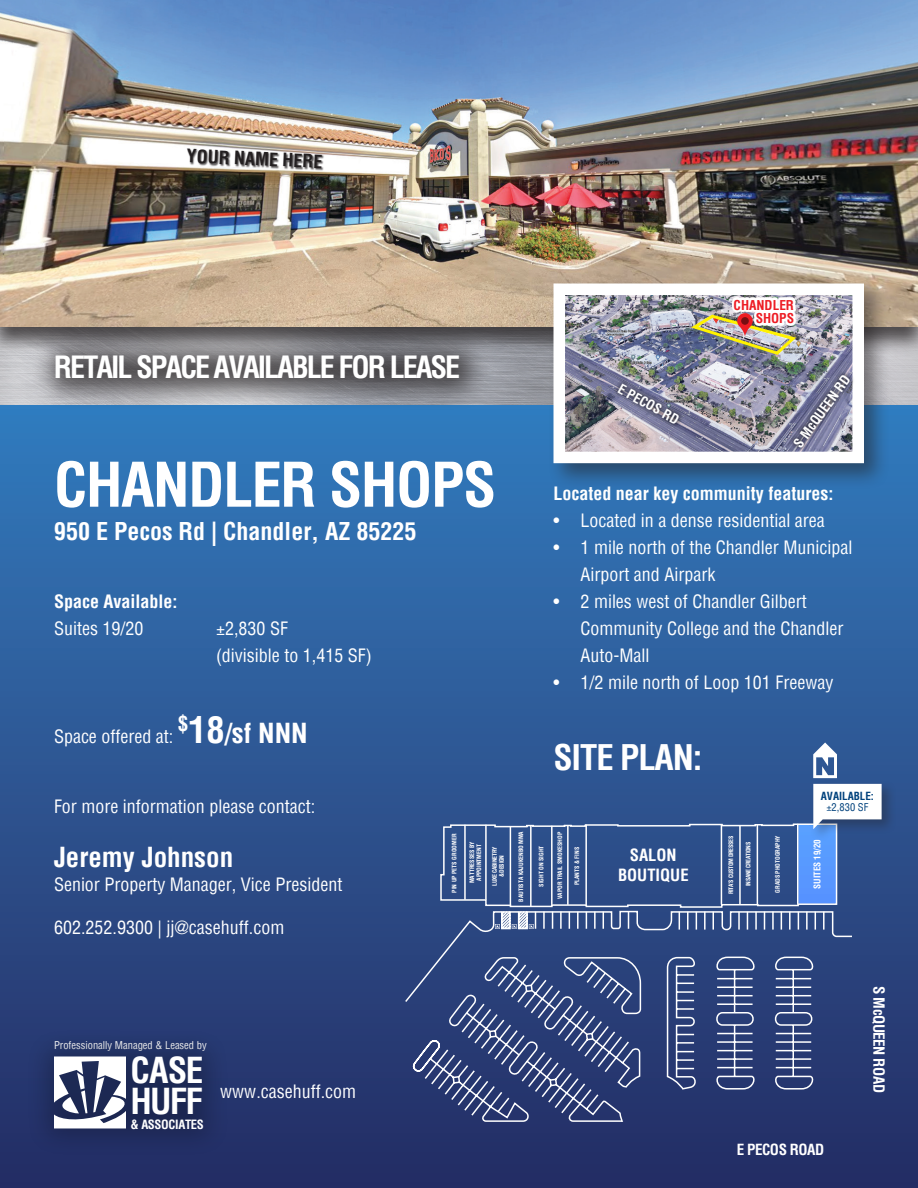
<style>
.page{position:relative;width:918px;height:1188px;background:#fff}
.page>*{position:absolute;margin:0;border:0;box-sizing:border-box;transform-origin:0 0}
.t1{font:700 condensed 60px "Helvetica";letter-spacing:-.025em;color:#fff}
.t2{font:700 condensed 34.95px "Helvetica";letter-spacing:-.04em;color:#fff}
.t3{font:700 condensed 34.5px "Helvetica";letter-spacing:-.03em;color:#fff}
.t4{font:700 condensed 30px "Helvetica";letter-spacing:-.065em;color:#fff}
.t5{font:700 condensed 27px "Helvetica";color:#fff}
.t6{font:700 condensed 24px "Helvetica";color:#fff}
.t7{font:condensed 18px/27px "Helvetica";color:#fff}
.t8{font:700 condensed 18px "Helvetica";color:#fff}
.t9{font:700 condensed 18px "Helvetica";color:#231f20}
.t10{font:700 condensed 16.5px "Helvetica";color:#fff}
.t11{font:700 condensed 15px "Helvetica";letter-spacing:-.03em;color:#fff}
.t12{font:700 condensed 13.5px "Helvetica";color:#fff}
.t13{font:700 condensed 13.2px "Helvetica";color:#ed1c24}
.t14{font:700 condensed 12.45px "Helvetica";letter-spacing:-.025em;color:#fff}
.t15{font:700 condensed 10.95px "Helvetica";color:#00417c}
.t16{font:condensed 10.5px "Helvetica";color:#fff}
.t17{font:condensed 10.5px "Helvetica";color:#00417c}
.t18{font:700 condensed 9px "Helvetica";color:#fff}
.t19{font:700 condensed 6px/7.2px "Helvetica";color:#fff;text-align:center}
.t20{font:700 condensed 6px/7.2px "Helvetica";letter-spacing:-.05em;color:#fff;text-align:center}
.s1{font-size:36px}
</style>
<div class="page">
<img style="left:0;top:0;width:918px;height:326px">
<div style="left:0;top:405px;width:918px;height:783px;background:linear-gradient(to bottom,#327bbe,#252c62)"></div>
<div style="left:187px;top:149px;width:138px;height:21px;background:#231f20;opacity:.75"></div>
<svg style="left:404px;top:823px;width:450px;height:230px;background:#2c457e"></svg>
<svg style="left:411px;top:822px;width:414px;height:301px;background:#3d5387"></svg>
<div style="left:31px;top:330px;width:461px;height:81px;background:#231f20;opacity:.75"></div>
<div style="left:25px;top:1027px;width:207px;height:131px;background:#000;opacity:.25"></div>
<svg style="left:54px;top:1056px;width:73px;height:72px"></svg>
<div style="left:548px;top:278px;width:342px;height:212px;background:#231f20;opacity:.5"></div>
<img style="left:567px;top:296px;width:284px;height:154px">
<div style="left:554px;top:283px;width:310px;height:180px;border:12px solid #fff"></div>
<div style="left:788px;top:370px;width:67px;height:82px;background:#000;opacity:.5"></div>
<div style="left:612px;top:379px;width:72px;height:50px;background:#000;opacity:.5"></div>
<img style="left:691px;top:313px;width:108px;height:44px">
<svg style="left:732px;top:298px;width:64px;height:28px"></svg>
<div style="left:810px;top:781px;width:86px;height:62px;background:#231f20;opacity:.35"></div>
<svg style="left:798px;top:784px;width:84px;height:120px"></svg>
<svg style="left:813px;top:742px;width:24px;height:36px"></svg>
<p class="t9" style="left:187px;top:144px;width:138px;rotate:2deg">YOUR NAME HERE</p>
<p class="t4" style="left:54px;top:347px;width:408px">RETAIL SPACE AVAILABLE FOR LEASE</p>
<p class="t1" style="left:54px;top:445px;width:444px">CHANDLER SHOPS</p>
<p class="t6" style="left:54px;top:515px;width:364px">950 E Pecos Rd | Chandler, AZ 85225</p>
<p class="t8" style="left:54px;top:589px;width:125px">Space Available:</p>
<p class="t7" style="left:54px;top:614px;width:91px">Suites 19/20</p>
<p class="t7" style="left:216px;top:614px;width:73px">±2,830 SF</p>
<p class="t7" style="left:216px;top:641px;width:157px">(divisible to 1,415 SF)</p>
<p class="t5" style="left:178px;top:715px;width:131px"><sup>$</sup><span class="s1">18</span>/sf NNN</p>
<p class="t7" style="left:54px;top:722px;width:121px">Space offered at:</p>
<p class="t12" style="left:623px;top:380px;width:69px;rotate:29deg">E PECOS RD</p>
<p class="t13" style="left:734px;top:297px;width:62px">CHANDLER</p>
<p class="t13" style="left:756px;top:310px;width:40px">SHOPS</p>
<p class="t12" style="left:790px;top:440px;width:87px;rotate:-54deg">S McQUEEN RD</p>
<p class="t8" style="left:554px;top:481px;width:281px">Located near key community features:</p>
<p class="t7" style="left:554px;top:506px;width:273px">• Located in a dense residential area</p>
<p class="t7" style="left:580px;top:533px;width:273px;text-indent:-27px">• 1 mile north of the Chandler Municipal<br>Airport and Airpark</p>
<p class="t7" style="left:580px;top:587px;width:264px;text-indent:-27px">• 2 miles west of Chandler Gilbert<br>Community College and the Chandler<br>Auto-Mall</p>
<p class="t7" style="left:554px;top:668px;width:281px">• 1/2 mile north of Loop 101 Freeway</p>
<p class="t3" style="left:554px;top:734px;width:150px">SITE PLAN:</p>
<p class="t7" style="left:54px;top:792px;width:263px">For more information please contact:</p>
<p class="t5" style="left:54px;top:839px;width:181px">Jeremy Johnson</p>
<p class="t7" style="left:54px;top:870px;width:290px">Senior Property Manager, Vice President</p>
<p class="t7" style="left:54px;top:914px;width:232px">602.252.9300 | jj@casehuff.com</p>
<p class="t16" style="left:54px;top:1038px;width:154px">Professionally Managed &amp; Leased by</p>
<p class="t2" style="left:130px;top:1047px;width:74px">CASE</p>
<p class="t2" style="left:130px;top:1078px;width:74px">HUFF</p>
<p class="t14" style="left:130px;top:1116px;width:75px">&amp; ASSOCIATES</p>
<p class="t7" style="left:220px;top:1078px;width:137px">www.casehuff.com</p>
<p class="t19" style="left:517px;top:902px;width:72px;rotate:-90deg">BAUTISTA KAJUKENBO MMA</p>
<p class="t19" style="left:556px;top:899px;width:68px;rotate:-90deg">VAPOR TRAIL SMOKESHOP</p>
<p class="t19" style="left:774px;top:893px;width:59px;rotate:-90deg">GRADS PHOTOGRAPHY</p>
<p class="t19" style="left:451px;top:893px;width:60px;rotate:-90deg">PIN UP PETS GROOMER</p>
<p class="t19" style="left:538px;top:887px;width:43px;rotate:-90deg">SIGHT ON SIGHT</p>
<p class="t10" style="left:630px;top:844px;width:48px">SALON</p>
<p class="t20" style="left:727px;top:894px;width:60px;rotate:-90deg">RITA’S CUSTOM DRESSES</p>
<p class="t20" style="left:745px;top:886px;width:46px;rotate:-90deg">INSANE CREATIONS</p>
<p class="t19" style="left:468px;top:883px;width:43px;rotate:-90deg">MATTRESSES BY<br>APPOINTMENT</p>
<p class="t20" style="left:491px;top:886px;width:40px;rotate:-90deg">LUXE CABINETRY &amp; DESIGN</p>
<p class="t19" style="left:573px;top:885px;width:40px;rotate:-90deg">PLANTS &amp; FINS</p>
<p class="t10" style="left:618px;top:864px;width:72px">BOUTIQUE</p>
<p class="t15" style="left:821px;top:789px;width:55px">AVAILABLE:</p>
<p class="t17" style="left:826px;top:800px;width:44px">±2,830 SF</p>
<p class="t18" style="left:811px;top:889px;width:51px;rotate:-90deg">SUITES 19/20</p>
<p class="t11" style="left:889px;top:986px;width:108px;rotate:90deg">S McQUEEN ROAD</p>
<p class="t11" style="left:737px;top:1139px;width:89px">E PECOS ROAD</p>
</div>
